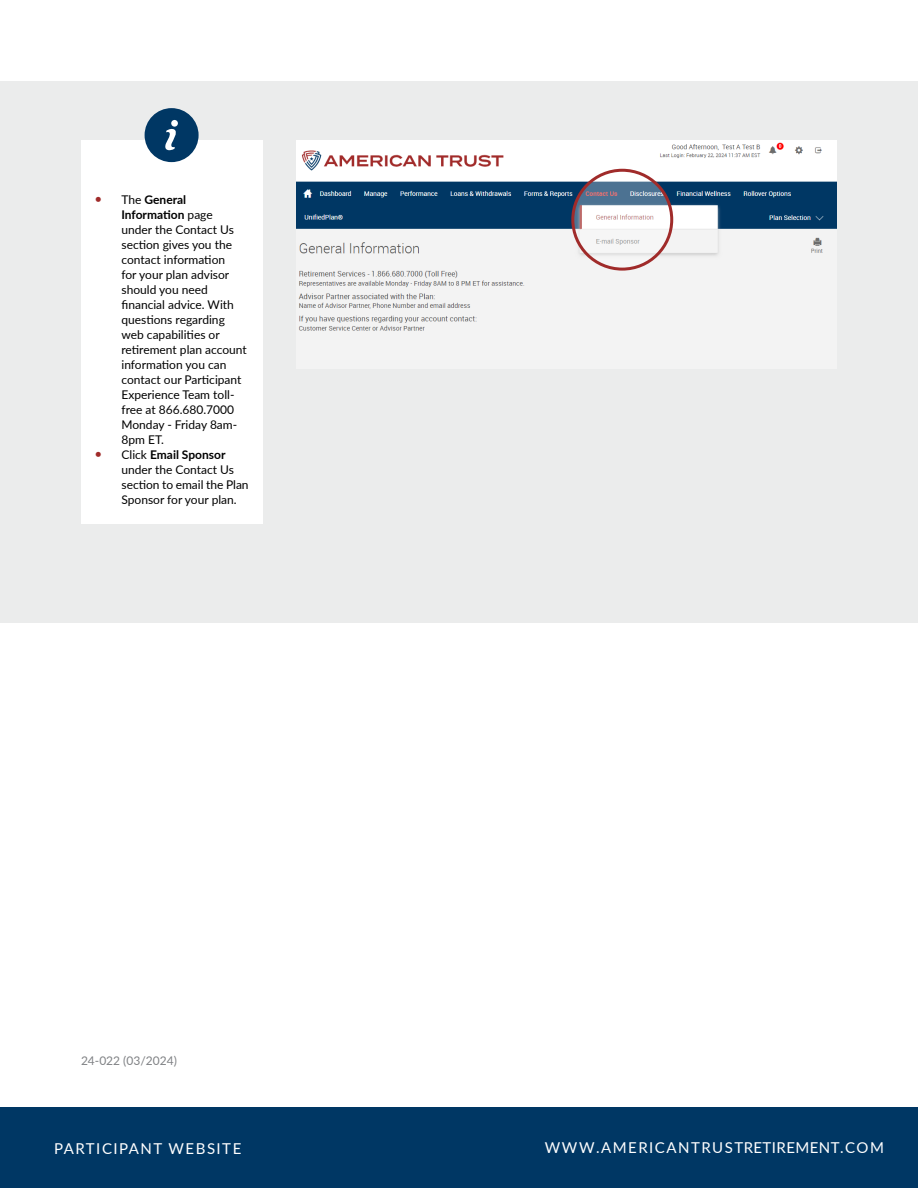
<style>
.page{position:relative;width:918px;height:1188px;background:#fff}
.page>*{position:absolute;margin:0;border:0;box-sizing:border-box;transform-origin:0 0}
.t1{font:15px "Lato";letter-spacing:.1em;color:#fff}
.t2{font:12px/15px "Lato";color:#000}
.t3{font:12px "Lato";color:#808285}
.s1{font-size:13.5px;color:#a02b2a}
.s2{font-weight:700}
</style>
<div class="page">
<div style="left:0;top:1107px;width:918px;height:81px;background:#003764"></div>
<div style="left:0;top:81px;width:918px;height:541px;background:#ebecec"></div>
<div style="left:81px;top:140px;width:181px;height:384px;background:#fff"></div>
<div style="left:145px;top:108px;width:54px;height:54px;background:#003764;border-radius:50%"></div>
<svg style="left:165px;top:128px;width:11px;height:23px"></svg>
<div style="left:171px;top:120px;width:7px;height:7px;background:#fff;border-radius:50%"></div>
<img style="left:296px;top:140px;width:541px;height:191px">
<svg style="left:573px;top:170px;width:99px;height:99px"></svg>
<div style="left:571px;top:169px;width:102px;height:102px;border:3px solid #a02b2a;border-radius:50%"></div>
<p class="t2" style="left:122px;top:192px;width:127px;text-indent:-27px"><span class="s1">•</span> The <span class="s2">General<br>Information</span> page<br>under the Contact Us section gives you the contact information<br>for your plan advisor should you need financial advice. With questions regarding web capabilities or retirement plan account information you can contact our Participant<br>Experience Team toll&shy;free at 866.680.7000<br>Monday - Friday 8am-<br>8pm ET.</p>
<p class="t2" style="left:121px;top:447px;width:129px;text-indent:-27px"><span class="s1">•</span> Click <span class="s2">Email Sponsor </span>under the Contact Us section to email the Plan<br>Sponsor for your plan.</p>
<p class="t3" style="left:81px;top:1053px;width:97px">24-022 (03/2024)</p>
<p class="t1" style="left:54px;top:1137px;width:189px">PARTICIPANT WEBSITE</p>
<p class="t1" style="left:545px;top:1137px;width:341px">WWW.AMERICANTRUSTRETIREMENT.COM</p>
</div>
